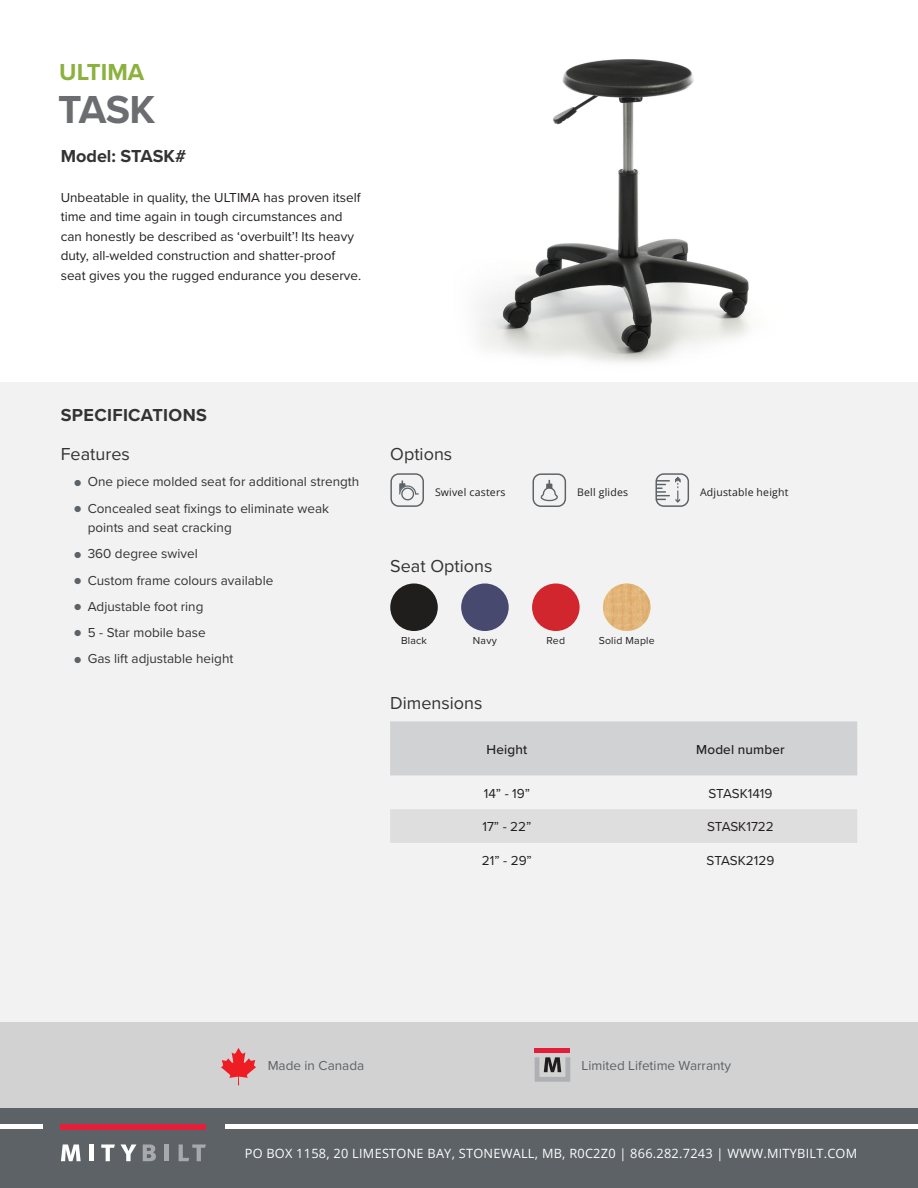
<style>
.page{position:relative;width:918px;height:1188px;background:#fff}
.page>*{position:absolute;margin:0;border:0;box-sizing:border-box;transform-origin:0 0}
.t1{font:700 40.5px "Proxima Nova";color:#6c6d70}
.Overline{font:700 24px "Proxima Nova";color:#8db13e}
.Subheader{font:18px "Proxima Nova";color:#323332}
.Model{font:700 18px "Proxima Nova";letter-spacing:.02em;color:#323332}
.Model-2{font:700 18px "Proxima Nova";color:#323332}
.Body{font:13.5px/19.5px "Proxima Nova";color:#231f20}
.t2{font:13.5px/19.5px "Proxima Nova";color:#323332}
.t3{font:13.5px "Proxima Nova";color:#5c6266}
.Table_Body{font:13.5px "Proxima Nova";color:#231f20}
.Table_Headers{font:500 13.5px "Proxima Nova";letter-spacing:.01em;color:#231f20}
.t4{font:12.75px "Open Sans";letter-spacing:.02em;color:#fff}
.Fineprint{font:10.5px "Open Sans";letter-spacing:.02em;color:#1f1e1c}
.Fineprint-2{font:10.5px "Proxima Nova";letter-spacing:.02em;color:#231f20}
.s1{font-size:10.5px;color:#5c6266}
</style>
<div class="page">
<div style="left:0;top:382px;width:918px;height:806px;background:#f2f2f3"></div>
<div style="left:0;top:1022px;width:918px;height:87px;background:#d2d2d3"></div>
<div style="left:0;top:1109px;width:918px;height:79px;background:#5c6266"></div>
<div style="left:61px;top:1124px;width:145px;height:5px;background:#e41f39"></div>
<svg style="left:61px;top:1144px;width:20px;height:17px"></svg>
<hr style="left:90px;top:1144px;width:4px;height:17px;background:#fff">
<svg style="left:101px;top:1144px;width:14px;height:17px"></svg>
<svg style="left:121px;top:1144px;width:15px;height:17px"></svg>
<svg style="left:143px;top:1144px;width:13px;height:17px"></svg>
<hr style="left:165px;top:1144px;width:4px;height:17px;background:#a7a9ac">
<svg style="left:179px;top:1144px;width:27px;height:17px"></svg>
<div style="left:225px;top:1124px;width:693px;height:5px;background:#fff"></div>
<div style="left:0;top:1124px;width:42px;height:5px;background:#fff"></div>
<svg style="left:221px;top:1048px;width:35px;height:37px"></svg>
<div style="left:535px;top:1048px;width:35px;height:5px;background:#e41e38"></div>
<svg style="left:535px;top:1057px;width:35px;height:25px"></svg>
<svg style="left:399px;top:480px;width:20px;height:20px"></svg>
<div style="left:390px;top:473px;width:34px;height:34px;border:1px solid #5c6266;border-radius:8px"></div>
<div style="left:533px;top:473px;width:33px;height:34px;border:1px solid #5c6266;border-radius:8px"></div>
<svg style="left:540px;top:480px;width:18px;height:22px"></svg>
<svg style="left:658px;top:480px;width:11px;height:20px"></svg>
<svg style="left:675px;top:477px;width:5px;height:26px"></svg>
<div style="left:656px;top:473px;width:33px;height:34px;border:1px solid #5c6266;border-radius:8px"></div>
<div style="left:390px;top:721px;width:467px;height:54px;background:#d1d2d4"></div>
<div style="left:390px;top:809px;width:467px;height:34px;background:#dfdedf"></div>
<img style="left:477px;top:59px;width:276px;height:304px">
<div style="left:390px;top:583px;width:48px;height:48px;background:#1f1e1c;border-radius:50%"></div>
<div style="left:532px;top:583px;width:48px;height:48px;background:#d1262e;border-radius:50%"></div>
<img style="left:603px;top:584px;width:47px;height:47px;border-radius:24px">
<div style="left:461px;top:583px;width:48px;height:48px;background:#47496f;border-radius:50%"></div>
<p class="Overline" style="left:59px;top:54px;width:87px">ULTIMA</p>
<p class="t1" style="left:58px;top:79px;width:99px">TASK</p>
<p class="Model-2" style="left:61px;top:142px;width:127px">Model: STASK#</p>
<p class="Body" style="left:61px;top:187px;width:302px">Unbeatable in quality, the ULTIMA has proven itself time and time again in tough circumstances and can honestly be described as ‘overbuilt’! Its heavy duty, all-welded construction and shatter-proof seat gives you the rugged endurance you deserve.</p>
<h3 class="Model" style="left:61px;top:401px;width:148px">SPECIFICATIONS</h3>
<p class="Subheader" style="left:61px;top:441px;width:71px">Features</p>
<p class="t2" style="left:74px;top:472px;width:287px"><span class="s1">●</span> One piece molded seat for additional strength</p>
<p class="t2" style="left:88px;top:498px;width:243px;text-indent:-14px"><span class="s1">●</span> Concealed seat fixings to eliminate weak points and seat cracking</p>
<p class="t2" style="left:74px;top:544px;width:125px"><span class="s1">●</span> 360 degree swivel</p>
<p class="t2" style="left:74px;top:570px;width:201px"><span class="s1">●</span> Custom frame colours available</p>
<p class="t2" style="left:74px;top:596px;width:131px"><span class="s1">●</span> Adjustable foot ring</p>
<p class="t2" style="left:74px;top:622px;width:133px"><span class="s1">●</span> 5 - Star mobile base</p>
<p class="t2" style="left:74px;top:649px;width:161px"><span class="s1">●</span> Gas lift adjustable height</p>
<p class="Subheader" style="left:390px;top:441px;width:64px">Options</p>
<p class="Fineprint" style="left:435px;top:485px;width:72px">Swivel casters</p>
<p class="Fineprint" style="left:577px;top:485px;width:53px">Bell glides</p>
<p class="Fineprint" style="left:700px;top:485px;width:90px">Adjustable height</p>
<p class="Subheader" style="left:390px;top:553px;width:104px">Seat Options</p>
<p class="Fineprint-2" style="left:401px;top:632px;width:27px">Black</p>
<p class="Fineprint-2" style="left:473px;top:632px;width:25px">Navy</p>
<p class="Fineprint-2" style="left:547px;top:632px;width:20px">Red</p>
<p class="Fineprint-2" style="left:599px;top:632px;width:58px">Solid Maple</p>
<p class="Subheader" style="left:390px;top:689px;width:94px">Dimensions</p>
<p class="Table_Headers" style="left:487px;top:739px;width:42px">Height</p>
<p class="Table_Headers" style="left:696px;top:739px;width:90px">Model number</p>
<p class="Table_Body" style="left:484px;top:783px;width:48px">14” - 19”</p>
<p class="Body" style="left:708px;top:783px;width:66px">STASK1419</p>
<p class="Table_Body" style="left:482px;top:817px;width:50px">17” - 22”</p>
<p class="Body" style="left:707px;top:817px;width:68px">STASK1722</p>
<p class="Table_Body" style="left:482px;top:851px;width:51px">21” - 29”</p>
<p class="Body" style="left:707px;top:850px;width:69px">STASK2129</p>
<p class="t3" style="left:268px;top:1056px;width:98px">Made in Canada</p>
<p class="t3" style="left:582px;top:1056px;width:151px">Limited Lifetime Warranty</p>
<p class="t4" style="left:245px;top:1144px;width:614px">PO BOX 1158, 20 LIMESTONE BAY, STONEWALL, MB, R0C2Z0 | 866.282.7243 | WWW.MITYBILT.COM</p>
</div>
